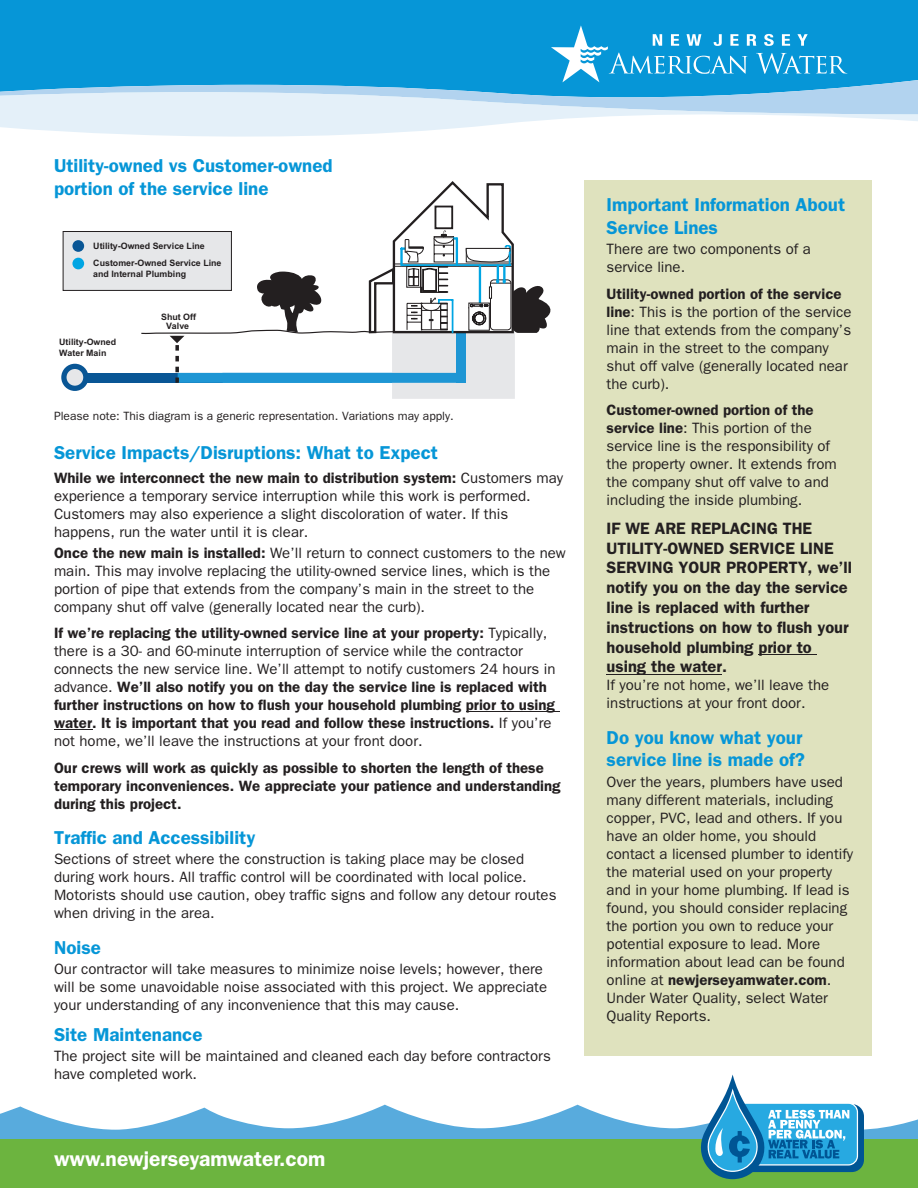
<style>
.page{position:relative;width:918px;height:1188px;background:#fff}
.page>*{position:absolute;margin:0;border:0;box-sizing:border-box;transform-origin:0 0}
.t1{font:600 21px "ITC Franklin Gothic Std";color:#fff}
.t2{font:600 18.75px/22.5px "ITC Franklin Gothic Std";color:#0696d7}
.t3{font:600 16.5px/19.8px "ITC Franklin Gothic Std";color:#231f20}
.t4{font:15px/18px "ITC Franklin Gothic Std";color:#231f20}
.t5{font:600 15px/18px "ITC Franklin Gothic Std";color:#231f20}
.t6{font:12px "ITC Franklin Gothic Std";color:#231f20}
.t7{font:700 8.85px/9.3px "Arial";color:#231f20}
.s1{font-weight:600}
.s2{font-weight:400}
</style>
<div class="page">
<div style="left:0;top:0;width:918px;height:180px;background:#0696d7"></div>
<svg style="left:0;top:114px;width:918px;height:66px;background:#fafcfd"></svg>
<svg style="left:0;top:25px;width:918px;height:89px"></svg>
<svg style="left:0;top:1105px;width:918px;height:34px;fill:#58abdd"></svg>
<div style="left:0;top:1139px;width:918px;height:49px;background:#6cb43f"></div>
<div style="left:584px;top:180px;width:288px;height:876px;background:#dfe2be"></div>
<hr style="left:466px;top:711px;width:93px;height:1px;background:#231f20">
<hr style="left:54px;top:729px;width:38px;height:1px;background:#231f20">
<hr style="left:758px;top:654px;width:59px;height:1px;background:#231f20">
<hr style="left:607px;top:674px;width:115px;height:1px;background:#231f20">
<svg style="left:724px;top:1104px;width:140px;height:68px"></svg>
<svg style="left:701px;top:1075px;width:157px;height:104px"></svg>
<div style="left:63px;top:231px;width:169px;height:60px;background:#e6e7e9;border:1px solid #231f20"></div>
<div style="left:86px;top:373px;width:136px;height:10px;background:#095695"></div>
<svg style="left:64px;top:366px;width:22px;height:22px"></svg>
<div style="left:61px;top:364px;width:28px;height:27px;border:5px solid #095695;border-radius:50%"></div>
<svg style="left:140px;top:179px;width:417px;height:220px"></svg>
<div style="left:72px;top:240px;width:12px;height:12px;background:#095695;border-radius:50%"></div>
<div style="left:72px;top:258px;width:12px;height:11px;background:#00a5e3;border-radius:50%"></div>
<p class="t2" style="left:54px;top:155px;width:280px">Utility-owned vs Customer-owned portion of the service line</p>
<p class="t7" style="left:93px;top:238px;width:130px;line-height:17px">Utility-Owned Service Line<br>Customer-Owned Service Line</p>
<p class="t7" style="left:93px;top:269px;width:94px">and Internal Plumbing</p>
<p class="t7" style="left:59px;top:337px;width:58px;line-height:10.6px">Utility-Owned<br>Water Main</p>
<p class="t7" style="left:161px;top:312px;width:36px;text-align:center">Shut Off<br>Valve</p>
<p class="t6" style="left:54px;top:409px;width:401px">Please note: This diagram is a generic representation. Variations may apply.</p>
<p class="t2" style="left:54px;top:441px;width:386px">Service Impacts/Disruptions: What to Expect</p>
<p class="t4" style="left:54px;top:469px;width:511px"><span class="s1">While we interconnect the new main to distribution system:</span> Customers may experience a temporary service interruption while this work is performed.<br>Customers may also experience a slight discoloration of water. If this happens, run the water until it is clear.</p>
<p class="t4" style="left:54px;top:544px;width:513px"><span class="s1">Once the new main is installed:</span> We’ll return to connect customers to the new main. This may involve replacing the utility-owned service lines, which is the portion of pipe that extends from the company’s main in the street to the company shut off valve (generally located near the curb).</p>
<p class="t5" style="left:54px;top:624px;width:503px">If we’re replacing the utility-owned service line at your property: <span class="s2">Typically, there is a 30- and 60-minute interruption of service while the contractor connects the new service line. We’ll attempt to notify customers 24 hours in advance.</span> We’ll also notify you on the day the service line is replaced with further instructions on how to flush your household plumbing prior to using water. It is important that you read and follow these instructions. <span class="s2">If you’re not home, we’ll leave the instructions at your front door.</span></p>
<p class="t5" style="left:54px;top:759px;width:508px">Our crews will work as quickly as possible to shorten the length of these temporary inconveniences. We appreciate your patience and understanding during this project.</p>
<p class="t2" style="left:54px;top:827px;width:203px">Traffic and Accessibility</p>
<p class="t4" style="left:54px;top:850px;width:504px">Sections of street where the construction is taking place may be closed during work hours. All traffic control will be coordinated with local police.<br>Motorists should use caution, obey traffic signs and follow any detour routes when driving in the area.</p>
<p class="t2" style="left:54px;top:936px;width:48px">Noise</p>
<p class="t4" style="left:54px;top:960px;width:495px">Our contractor will take measures to minimize noise levels; however, there will be some unavoidable noise associated with this project. We appreciate your understanding of any inconvenience that this may cause.</p>
<p class="t2" style="left:54px;top:1024px;width:150px">Site Maintenance</p>
<p class="t4" style="left:54px;top:1047px;width:498px">The project site will be maintained and cleaned each day before contractors have completed work.</p>
<h1 class="t1" style="left:54px;top:1146px;width:273px">www.newjerseyamwater.com</h1>
<p class="t2" style="left:607px;top:194px;width:240px">Important Information About<br>Service Lines</p>
<p class="t4" style="left:607px;top:240px;width:206px">There are two components of a service line.</p>
<p class="t4" style="left:607px;top:285px;width:246px"><span class="s1">Utility-owned portion of the service line</span>: This is the portion of the service line that extends from the company’s main in the street to the company shut off valve (generally located near the curb).</p>
<p class="t4" style="left:607px;top:401px;width:232px"><span class="s1">Customer-owned portion of the service line</span>: This portion of the service line is the responsibility of the property owner. It extends from the company shut off valve to and including the inside plumbing.</p>
<p class="t3" style="left:607px;top:518px;width:247px">IF WE ARE REPLACING THE<br>UTILITY-OWNED SERVICE LINE<br>SERVING YOUR PROPERTY, we’ll notify you on the day the service line is replaced with further instructions on how to flush your household plumbing prior to using the water.</p>
<p class="t4" style="left:607px;top:676px;width:224px">If you’re not home, we’ll leave the instructions at your front door.</p>
<p class="t2" style="left:607px;top:726px;width:200px">Do you know what your service line is made of?</p>
<p class="t4" style="left:607px;top:773px;width:248px">Over the years, plumbers have used many different materials, including copper, PVC, lead and others. If you have an older home, you should contact a licensed plumber to identify the material used on your property and in your home plumbing. If lead is found, you should consider replacing the portion you own to reduce your potential exposure to lead. More information about lead can be found online at <span class="s1">newjerseyamwater.com</span>.<br>Under Water Quality, select Water Quality Reports.</p>
</div>
